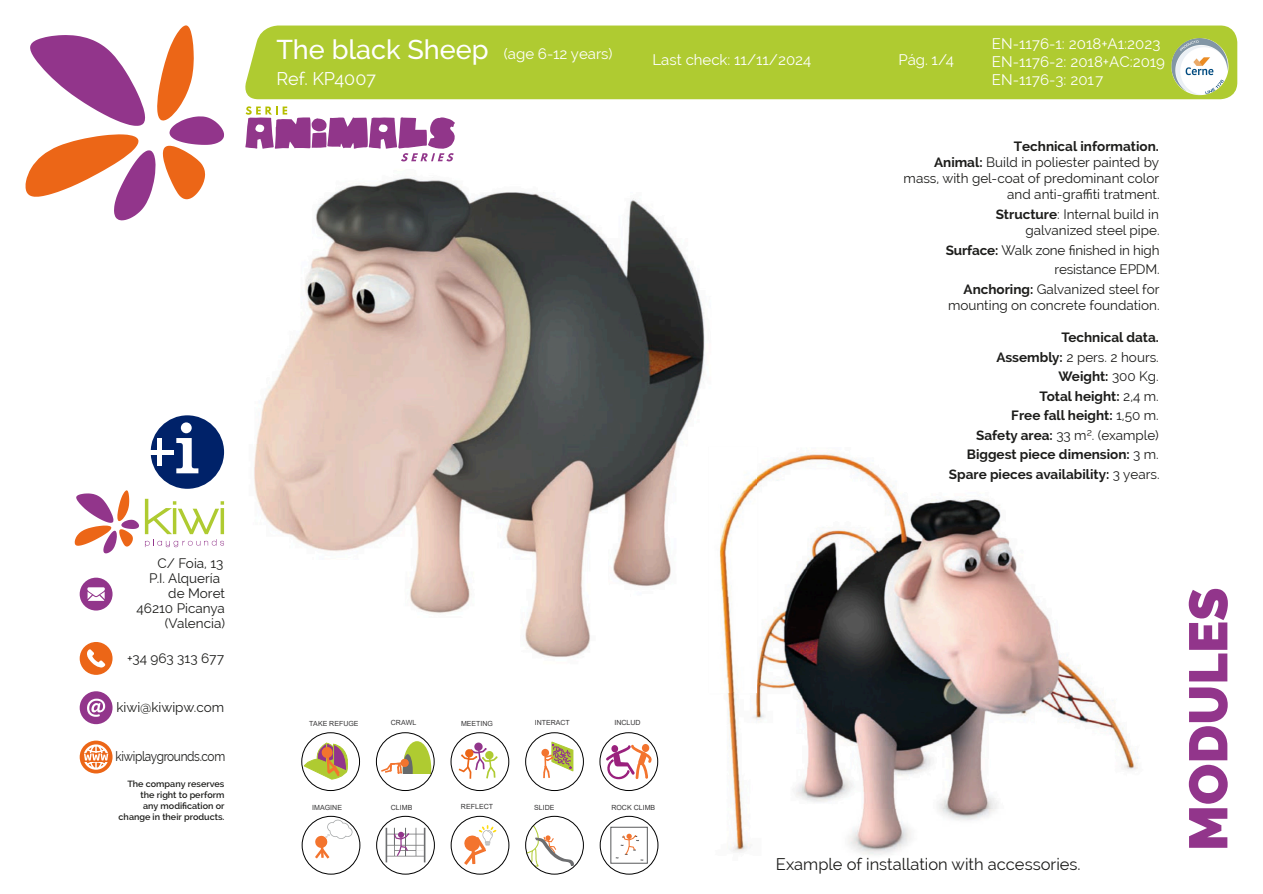
<style>
.page{position:relative;width:1263px;height:894px;background:#fff}
.page>*{position:absolute;margin:0;border:0;box-sizing:border-box;transform-origin:0 0}
.t1{font:900 54px "Raleway";color:#92358b}
.t2{font:18px "Raleway";color:#fff}
.t3{font:16.5px "Raleway";color:#1d1d1b}
.t4{font:15px/17.7px "Raleway";color:#fff}
.t5{font:13.5px/16.2px "Raleway";color:#1d1d1b;text-align:right}
.t6{font:700 13.5px/19.5px "Raleway";color:#1d1d1b;text-align:right}
.t7{font:13.5px "Raleway";letter-spacing:-.03em;color:#1d1d1b;scale:.88 1}
.t8{font:600 9px/10.8px "Raleway";color:#1d1d1b;text-align:right}
.t9{font:7.05px "Arial";color:#393839}
.s1{font-weight:500;font-size:27px}
.s2{font-weight:700}
.s3{font-weight:400}
</style>
<div class="page">
<img style="left:210px;top:161px;width:495px;height:496px">
<img style="left:727px;top:453px;width:411px;height:402px">
<img style="left:719px;top:453px;width:37px;height:239px">
<svg style="left:25px;top:25px;width:199px;height:195px"></svg>
<div style="left:245px;top:26px;width:992px;height:73px;background:#afcb31"></div>
<svg style="left:75px;top:490px;width:64px;height:63px"></svg>
<svg style="left:145px;top:498px;width:79px;height:49px"></svg>
<div style="left:80px;top:577px;width:33px;height:33px;background:#92358b;border-radius:50%"></div>
<svg style="left:87px;top:587px;width:18px;height:13px"></svg>
<div style="left:80px;top:691px;width:33px;height:33px;background:#92358b;border-radius:50%"></div>
<svg style="left:87px;top:698px;width:18px;height:18px"></svg>
<div style="left:151px;top:415px;width:73px;height:73px;background:#002269;border-radius:50%"></div>
<svg style="left:176px;top:422px;width:22px;height:51px"></svg>
<div style="left:146px;top:449px;width:28px;height:5px;background:#fff"></div>
<hr style="left:158px;top:438px;width:4px;height:28px;background:#fff">
<div style="left:80px;top:641px;width:33px;height:33px;background:#ec6617;border-radius:50%"></div>
<svg style="left:87px;top:649px;width:18px;height:18px"></svg>
<svg style="left:80px;top:740px;width:33px;height:33px"></svg>
<svg style="left:83px;top:744px;width:26px;height:25px"></svg>
<div style="left:81px;top:752px;width:30px;height:9px;background:#ec6617"></div>
<svg style="left:84px;top:746px;width:24px;height:21px"></svg>
<svg style="left:245px;top:106px;width:210px;height:55px"></svg>
<img style="left:1162px;top:33px;width:72px;height:67px">
<div style="left:525px;top:815px;width:59px;height:59px;border:1px solid #000;border-radius:50%"></div>
<svg style="left:525px;top:824px;width:50px;height:42px"></svg>
<svg style="left:464px;top:825px;width:32px;height:39px"></svg>
<div style="left:451px;top:815px;width:58px;height:59px;border:1px solid #000;border-radius:50%"></div>
<svg style="left:459px;top:742px;width:39px;height:36px"></svg>
<div style="left:451px;top:732px;width:58px;height:58px;border:1px solid #000;border-radius:50%"></div>
<div style="left:525px;top:732px;width:59px;height:58px;border:1px solid #000;border-radius:50%"></div>
<svg style="left:543px;top:740px;width:31px;height:37px"></svg>
<svg style="left:315px;top:819px;width:38px;height:39px"></svg>
<div style="left:302px;top:815px;width:58px;height:59px;border:1px solid #000;border-radius:50%"></div>
<div style="left:376px;top:815px;width:59px;height:59px;border:1px solid #000;border-radius:50%"></div>
<svg style="left:386px;top:827px;width:39px;height:35px"></svg>
<svg style="left:381px;top:741px;width:50px;height:32px"></svg>
<div style="left:376px;top:732px;width:59px;height:58px;border:1px solid #000;border-radius:50%"></div>
<div style="left:301px;top:732px;width:59px;height:58px;border:1px solid #000;border-radius:50%"></div>
<svg style="left:303px;top:741px;width:45px;height:38px"></svg>
<div style="left:600px;top:815px;width:58px;height:59px;border:1px solid #000;border-radius:50%"></div>
<div style="left:600px;top:732px;width:58px;height:58px;border:1px solid #000;border-radius:50%"></div>
<svg style="left:605px;top:744px;width:47px;height:36px"></svg>
<div style="left:610px;top:826px;width:38px;height:37px;border:1px solid #58595b"></div>
<svg style="left:615px;top:833px;width:29px;height:27px"></svg>
<p class="t5" style="left:158px;top:555px;width:67px">C/ Foia, 13</p>
<p class="t5" style="left:149px;top:570px;width:72px">P.I. Alquería</p>
<p class="t5" style="left:168px;top:585px;width:58px">de Moret</p>
<p class="t5" style="left:137px;top:600px;width:90px">46210 Picanya</p>
<p class="t5" style="left:165px;top:615px;width:62px">(Valencia)</p>
<p class="t5" style="left:127px;top:649px;width:98px">+34 963 313 677</p>
<p class="t5" style="left:116px;top:699px;width:109px">kiwi@kiwipw.com</p>
<p class="t7" style="left:115px;top:748px;width:126px">kiwiplaygrounds.com</p>
<p class="t8" style="left:119px;top:778px;width:107px">The company reserves the right to perform<br>any modification or change in their products.</p>
<p class="t4" style="left:276px;top:44px;width:338px"><span class="s1">The black Sheep</span> (age 6-12 years)</p>
<h2 class="t2" style="left:276px;top:68px;width:101px">Ref. KP4007</h2>
<p class="t4" style="left:652px;top:51px;width:160px">Last check: 11/11/2024</p>
<p class="t4" style="left:898px;top:51px;width:57px">Pág. 1/4</p>
<p class="t4" style="left:992px;top:35px;width:175px">EN-1176-1: 2018+A1:2023<br>EN-1176-2: 2018+AC:2019<br>EN-1176-3: 2017</p>
<p class="t5" style="left:904px;top:138px;width:257px"><span class="s2">Technical information.<br>Animal:</span> Build in poliester painted by mass, with gel-coat of predominant color and anti-graffiti tratment.</p>
<p class="t5" style="left:996px;top:206px;width:165px"><span class="s2">Structure</span>: Internal build in galvanized steel pipe.</p>
<p class="t5" style="left:946px;top:240px;width:215px;line-height:19.5px"><span class="s2">Surface:</span> Walk zone finished in high resistance EPDM.<br><span class="s2">Anchoring:</span> Galvanized steel for</p>
<p class="t5" style="left:948px;top:297px;width:213px">mounting on concrete foundation.</p>
<p class="t6" style="left:949px;top:328px;width:212px">Technical data.<br>Assembly: <span class="s3">2 pers. 2 hours.<br></span>Weight: <span class="s3">300 Kg.<br></span>Total height: <span class="s3">2,4 m.<br></span>Free fall height: <span class="s3">1,50 m.<br></span>Safety area: <span class="s3">33 m². (example)<br></span>Biggest piece dimension: <span class="s3">3 m.<br></span>Spare pieces availability: <span class="s3">3 years.</span></p>
<p class="t9" style="left:309px;top:718px;width:51px">TAKE REFUGE</p>
<p class="t9" style="left:391px;top:717px;width:27px">CRAWL</p>
<p class="t9" style="left:312px;top:805px;width:31px">IMAGINE</p>
<p class="t9" style="left:391px;top:802px;width:23px">CLIMB</p>
<p class="t9" style="left:461px;top:718px;width:33px">MEETING</p>
<p class="t9" style="left:535px;top:717px;width:37px">INTERACT</p>
<p class="t9" style="left:461px;top:804px;width:34px">REFLECT</p>
<p class="t9" style="left:534px;top:802px;width:22px">SLIDE</p>
<p class="t9" style="left:614px;top:717px;width:28px">INCLUD</p>
<p class="t9" style="left:611px;top:802px;width:45px">ROCK CLIMB</p>
<p class="t3" style="left:776px;top:854px;width:306px">Example of installation with accessories.</p>
<h1 class="t1" style="left:1177px;top:850px;width:265px;rotate:-90deg">MODULES</h1>
</div>
